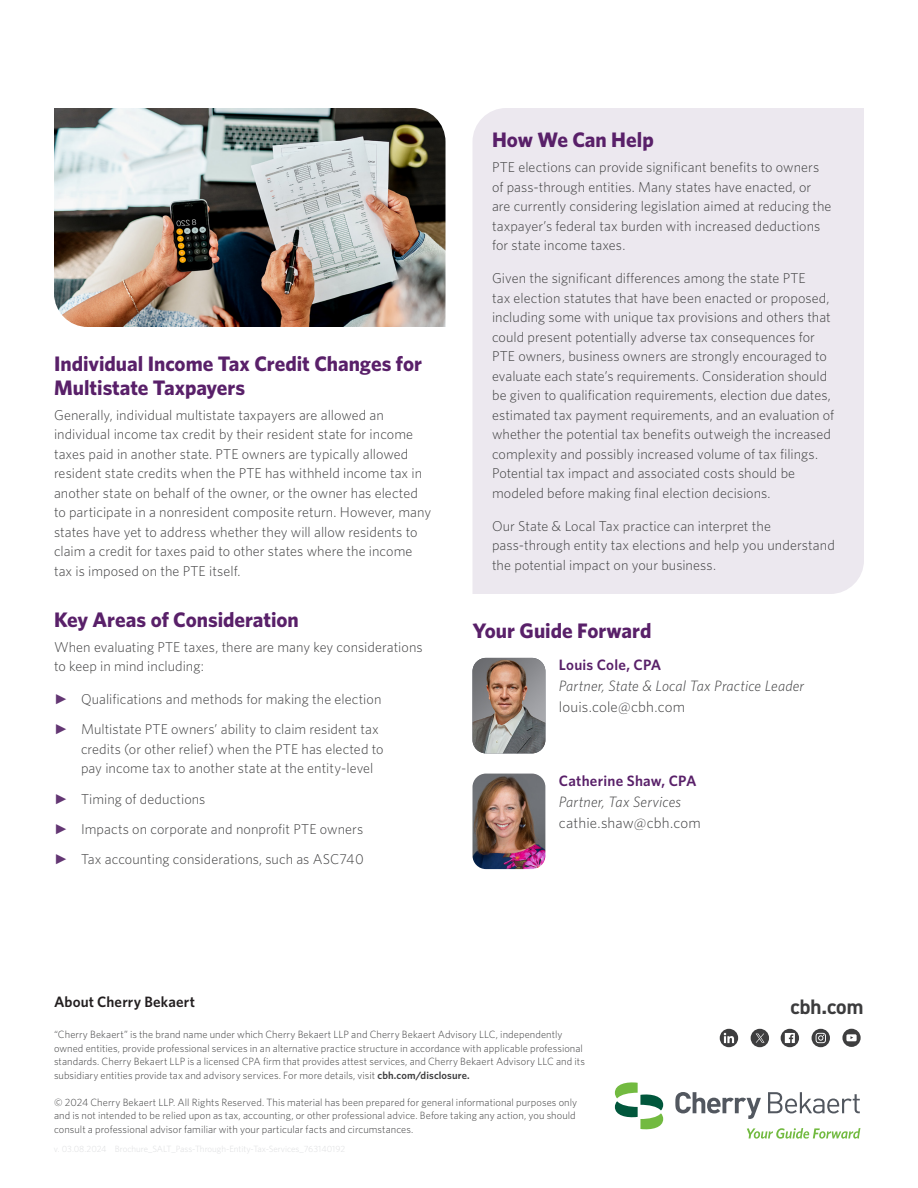
<style>
.page{position:relative;width:918px;height:1188px;background:#fff}
.page>*{position:absolute;margin:0;border:0;box-sizing:border-box;transform-origin:0 0}
.Body_Copy_Headline{font:700 21px/24px "Whitney";color:#592069}
.t1{font:700 21px "DIN2014";color:#3c3c3d}
.Contact_Title{font:italic 300 15px/21px "Whitney";letter-spacing:.01em;color:#3e3e3f}
.Contact{font:600 15px "Whitney";letter-spacing:.015em;color:#592069}
.Legal_Headline{font:600 15px "Whitney";letter-spacing:.01em;color:#231f20}
.Body_Copy{font:300 14.25px/19.5px "Whitney";letter-spacing:.005em;color:#3e3e3f}
.Legal{font:300 10.5px/13.5px "Whitney";letter-spacing:.005em;color:#3e3e3f}
.s1{font-family:"Arial";font-weight:900;color:#633673}
.s2{font-style:normal}
.s3{font-weight:600}
</style>
<div class="page">
<svg style="left:720px;top:1029px;width:18px;height:18px"></svg>
<svg style="left:751px;top:1029px;width:18px;height:18px"></svg>
<svg style="left:812px;top:1029px;width:18px;height:18px"></svg>
<svg style="left:842px;top:1029px;width:19px;height:18px"></svg>
<svg style="left:781px;top:1029px;width:18px;height:18px"></svg>
<svg style="left:675px;top:1092px;width:86px;height:27px"></svg>
<svg style="left:768px;top:1092px;width:92px;height:21px"></svg>
<svg style="left:615px;top:1082px;width:48px;height:48px"></svg>
<svg style="left:747px;top:1128px;width:113px;height:11px"></svg>
<div style="left:472px;top:108px;width:392px;height:486px;background:#ece8ef"></div>
<img style="left:472px;top:658px;width:73px;height:95px">
<img style="left:472px;top:774px;width:73px;height:95px">
<img style="left:54px;top:108px;width:392px;height:219px">
<p class="Body_Copy_Headline" style="left:54px;top:351px;width:370px">Individual Income Tax Credit Changes for<br>Multistate Taxpayers</p>
<p class="Body_Copy" style="left:54px;top:405px;width:379px">Generally, individual multistate taxpayers are allowed an individual income tax credit by their resident state for income taxes paid in another state. PTE owners are typically allowed resident state credits when the PTE has withheld income tax in another state on behalf of the owner, or the owner has elected to participate in a nonresident composite return. However, many states have yet to address whether they will allow residents to claim a credit for taxes paid to other states where the income tax is imposed on the PTE itself.</p>
<p class="Body_Copy_Headline" style="left:54px;top:607px;width:246px">Key Areas of Consideration</p>
<p class="Body_Copy" style="left:54px;top:636px;width:370px">When evaluating PTE taxes, there are many key considerations to keep in mind including:</p>
<p class="Body_Copy" style="left:54px;top:689px;width:329px"><span class="s1">►</span> Qualifications and methods for making the election</p>
<p class="Body_Copy" style="left:81px;top:719px;width:304px;text-indent:-27px"><span class="s1">►</span> Multistate PTE owners’ ability to claim resident tax credits (or other relief) when the PTE has elected to pay income tax to another state at the entity-level</p>
<p class="Body_Copy" style="left:54px;top:789px;width:153px"><span class="s1">►</span> Timing of deductions</p>
<p class="Body_Copy" style="left:54px;top:819px;width:311px"><span class="s1">►</span> Impacts on corporate and nonprofit PTE owners</p>
<p class="Body_Copy" style="left:54px;top:849px;width:311px"><span class="s1">►</span> Tax accounting considerations, such as ASC740</p>
<p class="Body_Copy_Headline" style="left:492px;top:128px;width:163px">How We Can Help</p>
<p class="Body_Copy" style="left:492px;top:157px;width:341px">PTE elections can provide significant benefits to owners of pass-through entities. Many states have enacted, or are currently considering legislation aimed at reducing the taxpayer’s federal tax burden with increased deductions for state income taxes.</p>
<p class="Body_Copy" style="left:492px;top:268px;width:344px">Given the significant differences among the state PTE<br>tax election statutes that have been enacted or proposed, including some with unique tax provisions and others that could present potentially adverse tax consequences for PTE owners, business owners are strongly encouraged to evaluate each state’s requirements. Consideration should be given to qualification requirements, election due dates, estimated tax payment requirements, and an evaluation of whether the potential tax benefits outweigh the increased complexity and possibly increased volume of tax filings.<br>Potential tax impact and associated costs should be modeled before making final election decisions.</p>
<p class="Body_Copy" style="left:492px;top:516px;width:344px">Our State &amp; Local Tax practice can interpret the pass-through entity tax elections and help you understand the potential impact on your business.</p>
<p class="Body_Copy_Headline" style="left:472px;top:618px;width:181px">Your Guide Forward</p>
<p class="Contact" style="left:559px;top:655px;width:104px">Louis Cole, CPA</p>
<p class="Contact_Title" style="left:559px;top:675px;width:247px">Partner, State &amp; Local Tax Practice Leader <span class="s2">louis.cole@cbh.com</span></p>
<p class="Contact" style="left:559px;top:770px;width:139px">Catherine Shaw, CPA</p>
<p class="Contact_Title" style="left:559px;top:790px;width:143px">Partner, Tax Services <span class="s2">cathie.shaw@cbh.com</span></p>
<p class="Legal_Headline" style="left:54px;top:992px;width:142px">About Cherry Bekaert</p>
<p class="Legal" style="left:54px;top:1028px;width:533px">“Cherry Bekaert” is the brand name under which Cherry Bekaert LLP and Cherry Bekaert Advisory LLC, independently owned entities, provide professional services in an alternative practice structure in accordance with applicable professional standards. Cherry Bekaert LLP is a licensed CPA firm that provides attest services, and Cherry Bekaert Advisory LLC and its subsidiary entities provide tax and advisory services. For more details, visit <span class="s3">cbh.com/disclosure.</span></p>
<p class="Legal" style="left:54px;top:1095px;width:525px">© 2024 Cherry Bekaert LLP. All Rights Reserved. This material has been prepared for general informational purposes only and is not intended to be relied upon as tax, accounting, or other professional advice. Before taking any action, you should consult a professional advisor familiar with your particular facts and circumstances.</p>
<h1 class="t1" style="left:790px;top:993px;width:75px">cbh.com</h1>
</div>
